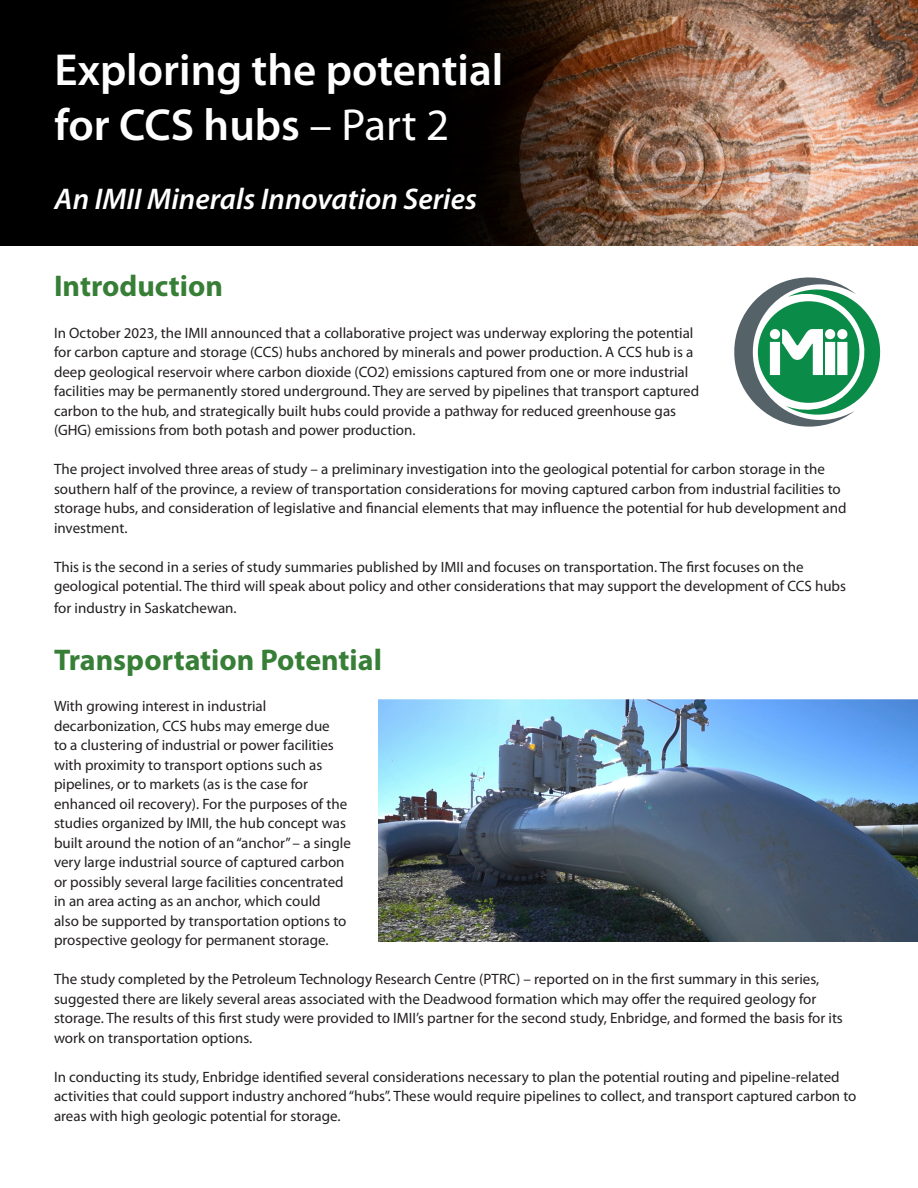
<style>
.page{position:relative;width:918px;height:1188px;background:#fff}
.page>*{position:absolute;margin:0;border:0;box-sizing:border-box;transform-origin:0 0}
.t1{font:600 45px "Myriad Pro";color:#fff}
.t2{font:700 30px "Myriad Pro";color:#377e36}
.t3{font:italic 600 30px "Myriad Pro";color:#fff}
.t4{font:15px/19.5px "Myriad Pro";color:#231f20}
.s1{font-weight:400}
</style>
<div class="page">
<img style="left:0;top:0;width:918px;height:245px">
<img style="left:379px;top:699px;width:539px;height:243px">
<svg style="left:734px;top:277px;width:147px;height:150px"></svg>
<p class="t1" style="left:55px;top:41px;width:450px">Exploring the potential</p>
<p class="t1" style="left:55px;top:97px;width:396px">for CCS hubs <span class="s1">– Part 2</span></p>
<p class="t3" style="left:55px;top:179px;width:424px">An IMII Minerals Innovation Series</p>
<p class="t2" style="left:54px;top:267px;width:171px">Introduction</p>
<p class="t4" style="left:54px;top:322px;width:647px">In October 2023, the IMII announced that a collaborative project was underway exploring the potential for carbon capture and storage (CCS) hubs anchored by minerals and power production. A CCS hub is a deep geological reservoir where carbon dioxide (CO2) emissions captured from one or more industrial facilities may be permanently stored underground. They are served by pipelines that transport captured carbon to the hub, and strategically built hubs could provide a pathway for reduced greenhouse gas (GHG) emissions from both potash and power production.</p>
<p class="t4" style="left:54px;top:459px;width:794px">The project involved three areas of study – a preliminary investigation into the geological potential for carbon storage in the southern half of the province, a review of transportation considerations for moving captured carbon from industrial facilities to storage hubs, and consideration of legislative and financial elements that may influence the potential for hub development and investment.</p>
<p class="t4" style="left:54px;top:556px;width:794px">This is the second in a series of study summaries published by IMII and focuses on transportation. The first focuses on the geological potential. The third will speak about policy and other considerations that may support the development of CCS hubs</p>
<p class="t4" style="left:54px;top:598px;width:184px">for industry in Saskatchewan.</p>
<p class="t2" style="left:54px;top:641px;width:329px">Transportation Potential</p>
<p class="t4" style="left:54px;top:696px;width:298px">With growing interest in industrial decarbonization, CCS hubs may emerge due<br>to a clustering of industrial or power facilities with proximity to transport options such as pipelines, or to markets (as is the case for enhanced oil recovery). For the purposes of the studies organized by IMII, the hub concept was built around the notion of an “anchor” – a single very large industrial source of captured carbon or possibly several large facilities concentrated in an area acting as an anchor, which could<br>also be supported by transportation options to prospective geology for permanent storage.</p>
<p class="t4" style="left:54px;top:969px;width:790px">The study completed by the Petroleum Technology Research Centre (PTRC) – reported on in the first summary in this series, suggested there are likely several areas associated with the Deadwood formation which may offer the required geology for storage. The results of this first study were provided to IMII’s partner for the second study, Enbridge, and formed the basis for its work on transportation options.</p>
<p class="t4" style="left:54px;top:1067px;width:804px">In conducting its study, Enbridge identified several considerations necessary to plan the potential routing and pipeline-related activities that could support industry anchored “hubs”. These would require pipelines to collect, and transport captured carbon to areas with high geologic potential for storage.</p>
</div>
